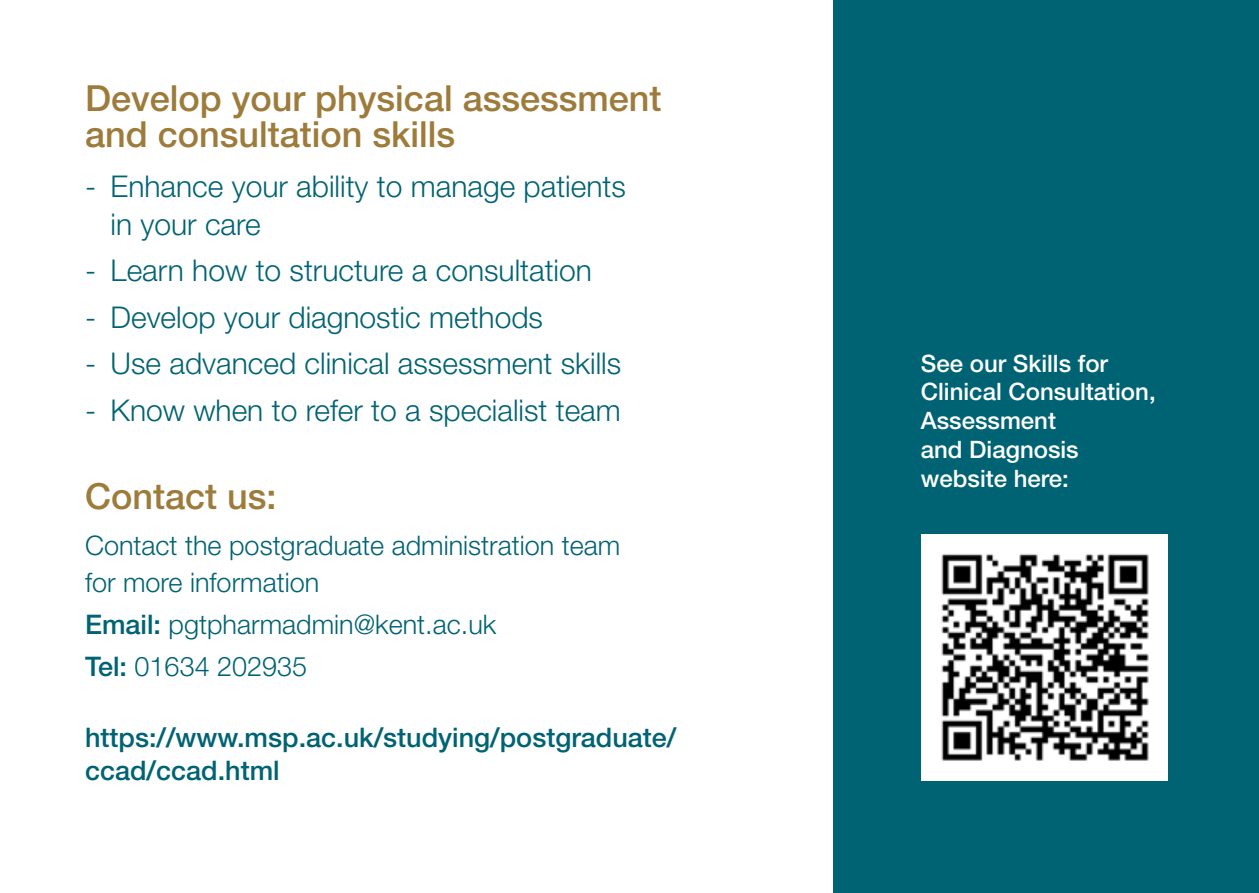
<style>
.page{position:relative;width:1259px;height:893px;background:#fff}
.page>*{position:absolute;margin:0;border:0;box-sizing:border-box;transform-origin:0 0}
.t1{font:500 36px/36px "Helvetica Neue LT Std";color:#9d7b3b}
.t2{font:300 30px/37.5px "Helvetica Neue LT Std";color:#006373}
.t3{font:300 27px/37.5px "Helvetica Neue LT Std";color:#006373}
.t4{font:500 27px/33px "Helvetica Neue LT Std";color:#006373}
.t5{font:500 24px/28.8px "Helvetica Neue LT Std";color:#fff}
.s1{font-weight:500}
</style>
<div class="page">
<div style="left:833px;top:0;width:426px;height:893px;background:#006373"></div>
<div style="left:920px;top:534px;width:247px;height:246px;background:#fff"></div>
<img style="left:941px;top:554px;width:208px;height:207px">
<p class="t1" style="left:85px;top:80px;width:578px">Develop your physical assessment and consultation skills</p>
<p class="t2" style="left:111px;top:167px;width:517px;text-indent:-26px">- Enhance your ability to manage patients in your care</p>
<p class="t2" style="left:85px;top:251px;width:508px">- Learn how to structure a consultation</p>
<p class="t2" style="left:85px;top:297px;width:459px">- Develop your diagnostic methods</p>
<p class="t2" style="left:85px;top:344px;width:538px">- Use advanced clinical assessment skills</p>
<p class="t2" style="left:85px;top:390px;width:537px">- Know when to refer to a specialist team</p>
<p class="t1" style="left:85px;top:478px;width:193px">Contact us:</p>
<p class="t3" style="left:85px;top:526px;width:537px">Contact the postgraduate administration team for more information</p>
<p class="t3" style="left:85px;top:603px;width:413px;line-height:42px"><span class="s1">Email:</span> pgtpharmadmin@kent.ac.uk<br><span class="s1">Tel:</span> 01634 202935</p>
<p class="t4" style="left:85px;top:721px;width:593px">https://www.msp.ac.uk/studying/postgraduate/ ccad/ccad.html</p>
<p class="t5" style="left:921px;top:348px;width:236px">See our Skills for<br>Clinical Consultation,<br>Assessment<br>and Diagnosis website here:</p>
</div>
